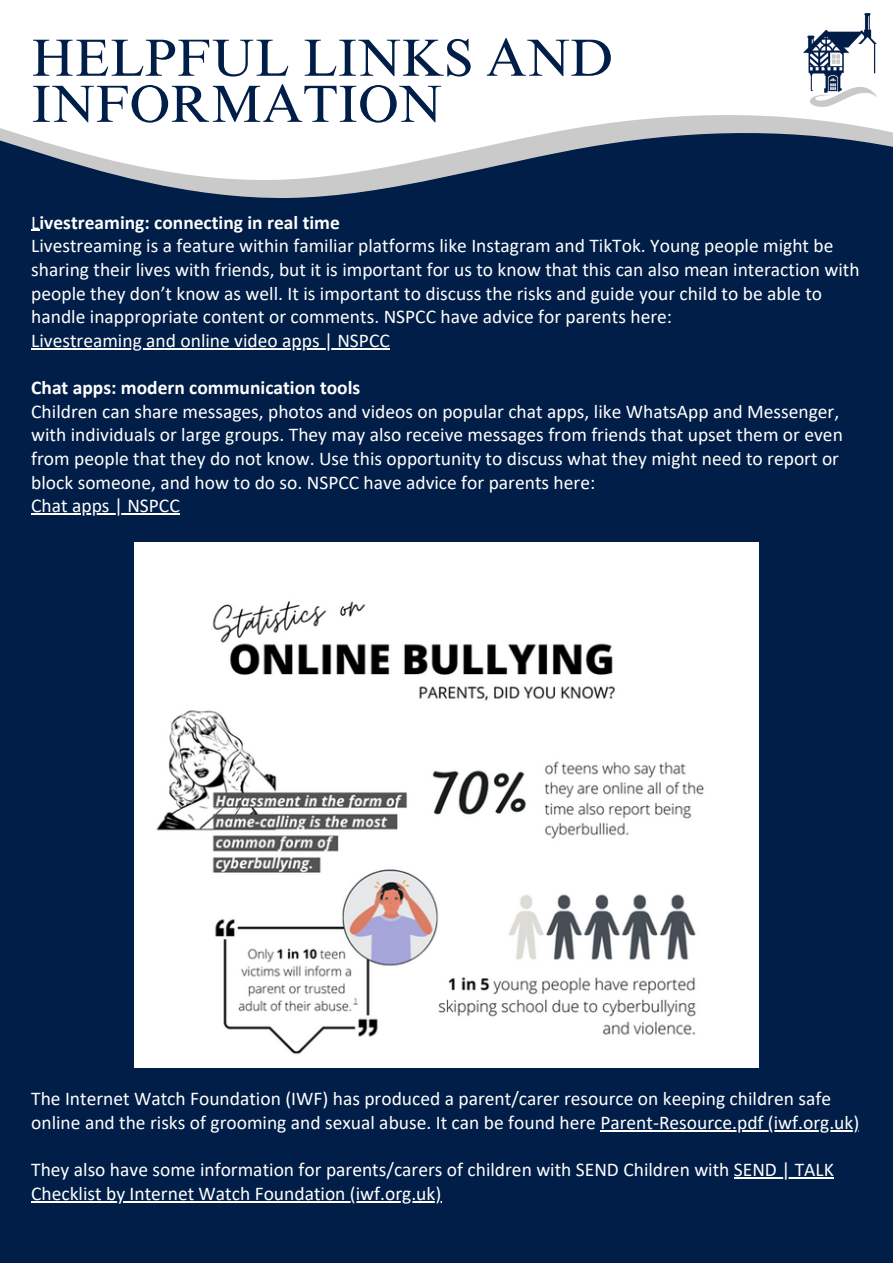
<style>
.page{position:relative;width:893px;height:1264px;background:#fff}
.page>*{position:absolute;margin:0;border:0;box-sizing:border-box;transform-origin:0 0}
.t1{font:52.5px/46px "Times NRMT Pro";color:#001e47}
.t2{font:19.5px/23.5px "Calibri";color:#fff}
.t3{font:700 19.5px "Calibri";color:#fff}
.s1{font-weight:400}
</style>
<div class="page">
<div style="left:0;top:0;width:892px;height:1262px;background:#001e47"></div>
<div style="left:0;top:0;width:892px;height:304px;background:#fff"></div>
<svg style="left:0;top:97px;width:892px;height:618px"></svg>
<img style="left:803px;top:13px;width:74px;height:93px">
<img style="left:134px;top:543px;width:624px;height:524px">
<hr style="left:31px;top:348px;width:359px;height:1px;background:#fff">
<hr style="left:31px;top:513px;width:149px;height:1px;background:#fff">
<hr style="left:600px;top:1130px;width:259px;height:1px;background:#fff">
<hr style="left:733px;top:1177px;width:100px;height:1px;background:#fff">
<hr style="left:31px;top:1200px;width:410px;height:2px;background:#fff">
<p class="t1" style="left:31px;top:41px;width:583px">HELPFUL LINKS AND<br>INFORMATION</p>
<p class="t3" style="left:31px;top:214px;width:310px"><span class="s1">L</span>ivestreaming: connecting in real time</p>
<p class="t2" style="left:31px;top:236px;width:829px">Livestreaming is a feature within familiar platforms like Instagram and TikTok. Young people might be sharing their lives with friends, but it is important for us to know that this can also mean interaction with people they don’t know as well. It is important to discuss the risks and guide your child to be able to handle inappropriate content or comments. NSPCC have advice for parents here:</p>
<p class="t2" style="left:31px;top:330px;width:360px">Livestreaming and online video apps | NSPCC</p>
<p class="t3" style="left:31px;top:379px;width:330px">Chat apps: modern communication tools</p>
<p class="t2" style="left:31px;top:401px;width:813px">Children can share messages, photos and videos on popular chat apps, like WhatsApp and Messenger, with individuals or large groups. They may also receive messages from friends that upset them or even from people that they do not know. Use this opportunity to discuss what they might need to report or block someone, and how to do so. NSPCC have advice for parents here:</p>
<p class="t2" style="left:31px;top:495px;width:150px">Chat apps | NSPCC</p>
<p class="t2" style="left:31px;top:1088px;width:829px">The Internet Watch Foundation (IWF) has produced a parent/carer resource on keeping children safe online and the risks of grooming and sexual abuse. It can be found here Parent-Resource.pdf (iwf.org.uk)</p>
<p class="t2" style="left:31px;top:1159px;width:804px">They also have some information for parents/carers of children with SEND Children with SEND | TALK<br>Checklist by Internet Watch Foundation (iwf.org.uk)</p>
</div>
